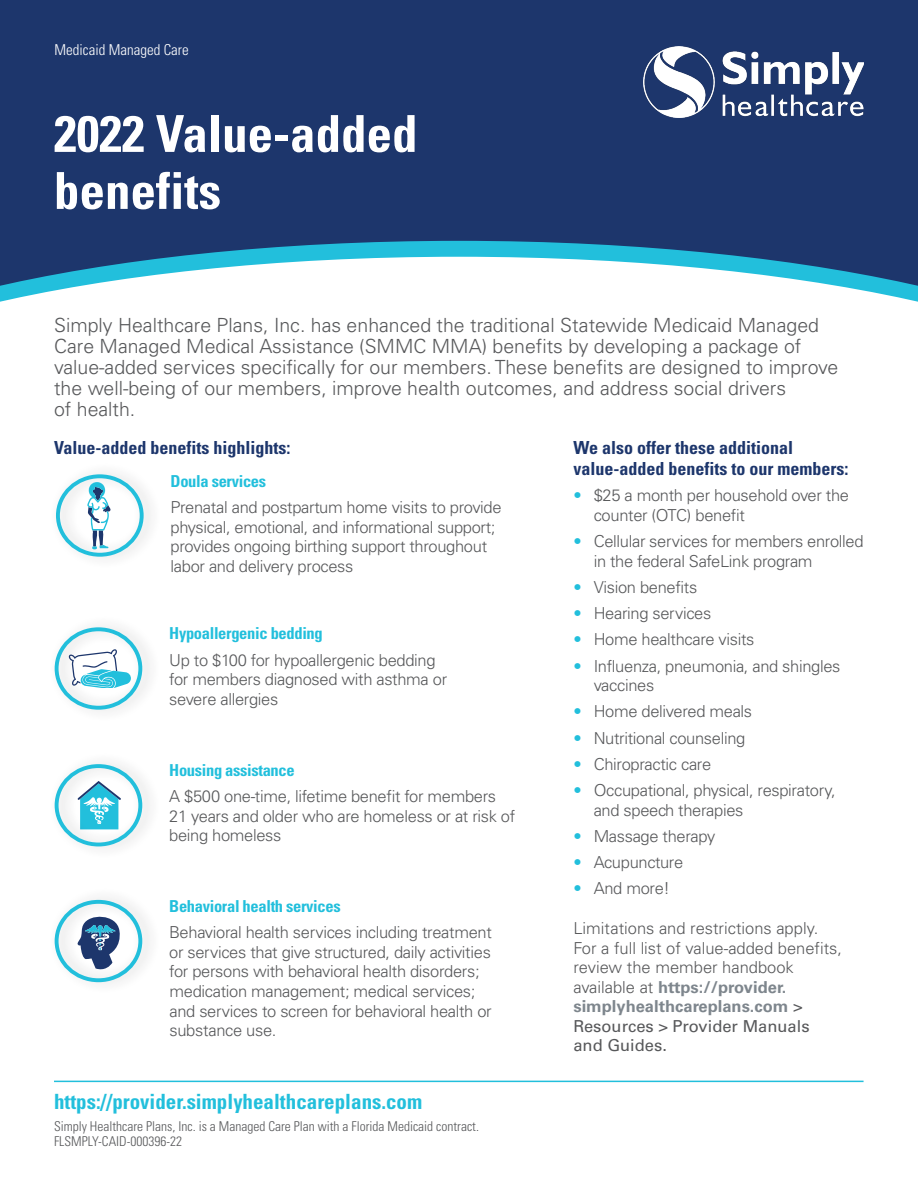
<style>
.page{position:relative;width:918px;height:1188px;background:#fff}
.page>*{position:absolute;margin:0;border:0;box-sizing:border-box;transform-origin:0 0}
.CHA_Headline_Text{font:700 condensed 51px/57px "Univers LT Std";color:#fff}
.Simply_Disclaimer_Jo{font:700 condensed 21px "Univers LT Std";color:#22bfdc}
.Simply_Body_Text_12{font:300 19.5px/21px "Univers LT Std";color:#57585a}
.Simply_Body_Section{font:700 condensed 18px/21px "Univers LT Std";color:#1d366c}
.CHA_Body_Text{font:300 16.5px/19.5px "Univers LT Std";letter-spacing:-.02em;color:#57585a}
.Simply_Body_Text_12-2{font:300 16.5px/19.5px "Univers LT Std";color:#57585a}
.CHA_Body_Text-2{font:700 condensed 16.5px "Univers LT Std";letter-spacing:-.02em;color:#22bfdc}
.Simply_Disclaimer_Jo-2{font:300 condensed 15px "Univers LT Std";color:#fff}
.Simply_Disclaimer_Jo-3{font:300 condensed 13.5px "Univers LT Std";color:#57585a}
.s1{color:#22bfdc}
.s2{font-weight:700;color:#7e868d}
.s3{font-weight:400}
</style>
<div class="page">
<div style="left:48px;top:615px;width:112px;height:107px;background:#231f20;opacity:.22"></div>
<div style="left:55px;top:627px;width:87px;height:83px;border:4px solid #22bfdc;border-radius:50%"></div>
<div style="left:48px;top:888px;width:112px;height:107px;background:#231f20;opacity:.22"></div>
<div style="left:55px;top:900px;width:87px;height:82px;border:4px solid #22bfdc;border-radius:50%"></div>
<svg style="left:0;top:0;width:918px;height:289px;fill:#1d366c"></svg>
<hr style="left:54px;top:1081px;width:810px;height:1px;background:#22bfdc">
<img style="left:643px;top:46px;width:221px;height:72px">
<svg style="left:68px;top:649px;width:63px;height:39px"></svg>
<div style="left:49px;top:462px;width:113px;height:107px;background:#231f20;opacity:.22"></div>
<div style="left:56px;top:474px;width:88px;height:83px;border:4px solid #22bfdc;border-radius:50%"></div>
<svg style="left:78px;top:913px;width:44px;height:56px"></svg>
<svg style="left:87px;top:482px;width:24px;height:67px"></svg>
<div style="left:48px;top:752px;width:112px;height:107px;background:#231f20;opacity:.22"></div>
<div style="left:55px;top:764px;width:87px;height:82px;border:4px solid #22bfdc;border-radius:50%"></div>
<p class="Simply_Disclaimer_Jo-2" style="left:55px;top:41px;width:136px">Medicaid Managed Care</p>
<p class="CHA_Headline_Text" style="left:54px;top:105px;width:365px">2022 Value-added benefits</p>
<p class="Simply_Body_Text_12" style="left:54px;top:315px;width:786px">Simply Healthcare Plans, Inc. has enhanced the traditional Statewide Medicaid Managed Care Managed Medical Assistance (SMMC MMA) benefits by developing a package of value-added services specifically for our members. These benefits are designed to improve the well-being of our members, improve health outcomes, and address social drivers<br>of health.</p>
<p class="Simply_Body_Section" style="left:573px;top:437px;width:276px">We also offer these additional value-added benefits to our members:</p>
<p class="CHA_Body_Text" style="left:594px;top:486px;width:257px;text-indent:-20px"><span class="s1">•</span> $25 a month per household over the counter (OTC) benefit</p>
<p class="CHA_Body_Text" style="left:594px;top:532px;width:271px;text-indent:-20px"><span class="s1">•</span> Cellular services for members enrolled in the federal SafeLink program</p>
<p class="CHA_Body_Text" style="left:573px;top:577px;width:125px"><span class="s1">•</span> Vision benefits</p>
<p class="CHA_Body_Text" style="left:573px;top:604px;width:139px"><span class="s1">•</span> Hearing services</p>
<p class="CHA_Body_Text" style="left:573px;top:630px;width:183px"><span class="s1">•</span> Home healthcare visits</p>
<p class="CHA_Body_Text" style="left:594px;top:656px;width:248px;text-indent:-20px"><span class="s1">•</span> Influenza, pneumonia, and shingles vaccines</p>
<p class="CHA_Body_Text" style="left:573px;top:702px;width:180px"><span class="s1">•</span> Home delivered meals</p>
<p class="CHA_Body_Text" style="left:573px;top:728px;width:173px"><span class="s1">•</span> Nutritional counseling</p>
<p class="CHA_Body_Text" style="left:573px;top:754px;width:139px"><span class="s1">•</span> Chiropractic care</p>
<p class="CHA_Body_Text" style="left:594px;top:781px;width:244px;text-indent:-20px"><span class="s1">•</span> Occupational, physical, respiratory, and speech therapies</p>
<p class="CHA_Body_Text" style="left:573px;top:826px;width:143px"><span class="s1">•</span> Massage therapy</p>
<p class="CHA_Body_Text" style="left:573px;top:853px;width:111px"><span class="s1">•</span> Acupuncture</p>
<p class="CHA_Body_Text" style="left:573px;top:879px;width:98px"><span class="s1">•</span> And more!</p>
<p class="Simply_Body_Text_12-2" style="left:573px;top:919px;width:270px">Limitations and restrictions apply.<br>For a full list of value-added benefits, review the member handbook available at <span class="s2">https://provider. simplyhealthcareplans.com</span> <span class="s3">&gt;<br>Resources &gt; Provider Manuals and Guides.</span></p>
<p class="Simply_Body_Section" style="left:54px;top:437px;width:238px">Value-added benefits highlights:</p>
<p class="CHA_Body_Text-2" style="left:171px;top:471px;width:97px">Doula services</p>
<p class="CHA_Body_Text" style="left:171px;top:498px;width:332px">Prenatal and postpartum home visits to provide physical, emotional, and informational support; provides ongoing birthing support throughout labor and delivery process</p>
<p class="CHA_Body_Text-2" style="left:169px;top:623px;width:155px">Hypoallergenic bedding</p>
<p class="CHA_Body_Text" style="left:169px;top:650px;width:279px">Up to $100 for hypoallergenic bedding for members diagnosed with asthma or severe allergies</p>
<p class="CHA_Body_Text-2" style="left:169px;top:760px;width:127px">Housing assistance</p>
<p class="CHA_Body_Text" style="left:169px;top:787px;width:348px">A $500 one-time, lifetime benefit for members<br>21 years and older who are homeless or at risk of being homeless</p>
<p class="CHA_Body_Text-2" style="left:169px;top:896px;width:173px">Behavioral health services</p>
<p class="CHA_Body_Text" style="left:169px;top:922px;width:324px">Behavioral health services including treatment or services that give structured, daily activities for persons with behavioral health disorders; medication management; medical services; and services to screen for behavioral health or substance use.</p>
<p class="Simply_Disclaimer_Jo" style="left:54px;top:1089px;width:370px">https://provider.simplyhealthcareplans.com</p>
<p class="Simply_Disclaimer_Jo-3" style="left:54px;top:1118px;width:427px">Simply Healthcare Plans, Inc. is a Managed Care Plan with a Florida Medicaid contract.</p>
<p class="Simply_Disclaimer_Jo-3" style="left:54px;top:1133px;width:130px">FLSMPLY-CAID-000396-22</p>
</div>
